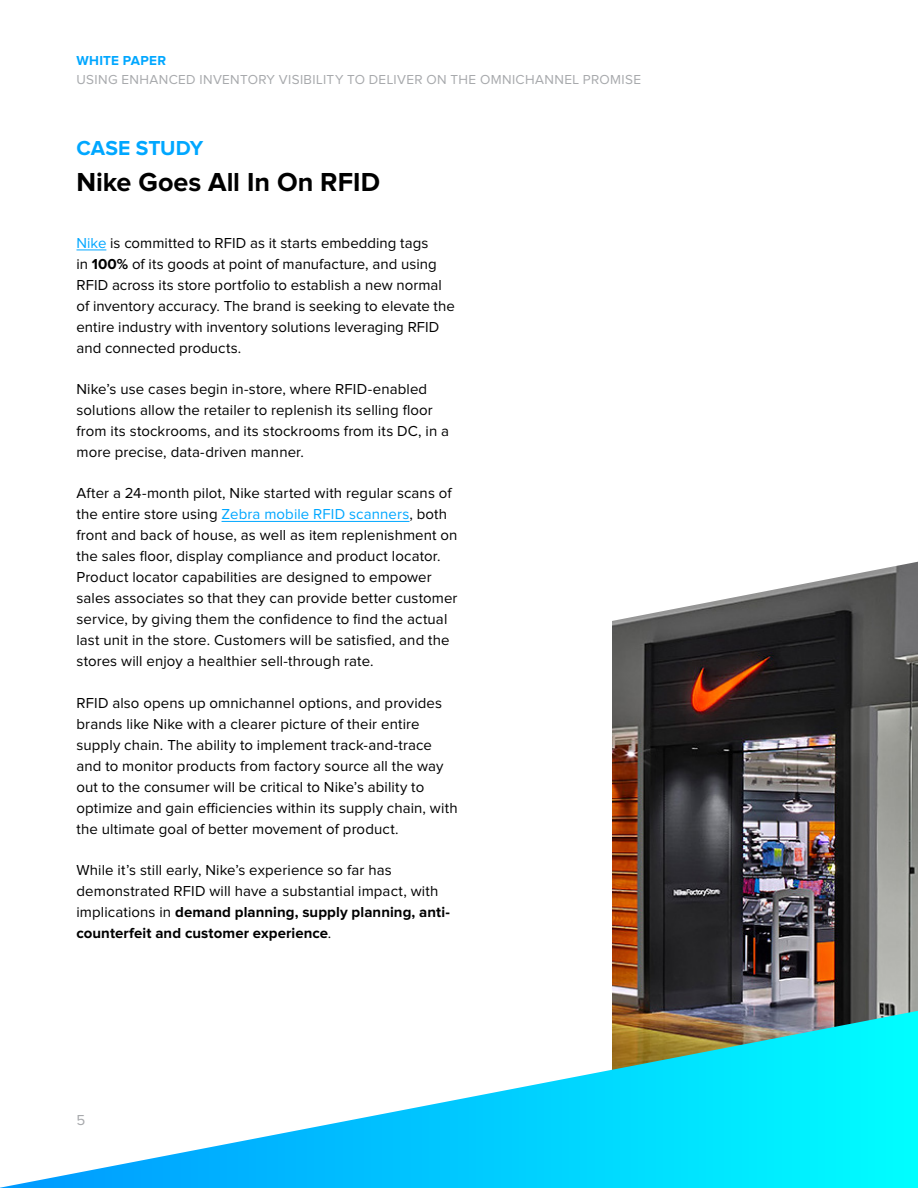
<style>
.page{position:relative;width:918px;height:1188px;background:#fff}
.page>*{position:absolute;margin:0;border:0;box-sizing:border-box;transform-origin:0 0}
.t1{font:700 27px "Proxima Nova";color:#000}
.t2{font:700 21px "Proxima Nova";color:#00a7ff}
.t3{font:15px/21px "Proxima Nova";letter-spacing:.005em;color:#000}
.t4{font:15px "Proxima Nova";color:#a7a9ac}
.t5{font:13.5px "Proxima Nova";letter-spacing:.03em;color:#a7a9ac}
.t6{font:700 13.5px "Proxima Nova";letter-spacing:.02em;color:#00a7ff}
.s1{color:#00a7ff}
.s2{font-weight:700}
</style>
<div class="page">
<img style="left:612px;top:562px;width:306px;height:449px">
<hr style="left:76px;top:250px;width:30px;height:1px;background:#00a7ff">
<hr style="left:222px;top:521px;width:187px;height:1px;background:#00a7ff">
<svg style="left:0;top:1011px;width:918px;height:177px"></svg>
<p class="t6" style="left:76px;top:54px;width:91px">WHITE PAPER</p>
<p class="t5" style="left:76px;top:73px;width:566px">USING ENHANCED INVENTORY VISIBILITY TO DELIVER ON THE OMNICHANNEL PROMISE</p>
<h2 class="t2" style="left:76px;top:138px;width:128px">CASE STUDY</h2>
<h1 class="t1" style="left:76px;top:170px;width:305px">Nike Goes All In On RFID</h1>
<p class="t3" style="left:76px;top:233px;width:380px"><span class="s1">Nike</span> is committed to RFID as it starts embedding tags<br>in <span class="s2">100%</span> of its goods at point of manufacture, and using RFID across its store portfolio to establish a new normal of inventory accuracy. The brand is seeking to elevate the entire industry with inventory solutions leveraging RFID and connected products.</p>
<p class="t3" style="left:76px;top:379px;width:374px">Nike’s use cases begin in-store, where RFID-enabled solutions allow the retailer to replenish its selling floor from its stockrooms, and its stockrooms from its DC, in a more precise, data-driven manner.</p>
<p class="t3" style="left:76px;top:484px;width:383px">After a 24-month pilot, Nike started with regular scans of the entire store using <span class="s1">Zebra mobile RFID scanners</span>, both front and back of house, as well as item replenishment on the sales floor, display compliance and product locator.<br>Product locator capabilities are designed to empower sales associates so that they can provide better customer service, by giving them the confidence to find the actual last unit in the store. Customers will be satisfied, and the stores will enjoy a healthier sell-through rate.</p>
<p class="t3" style="left:76px;top:693px;width:383px">RFID also opens up omnichannel options, and provides brands like Nike with a clearer picture of their entire supply chain. The ability to implement track-and-trace and to monitor products from factory source all the way out to the consumer will be critical to Nike’s ability to optimize and gain efficiencies within its supply chain, with the ultimate goal of better movement of product.</p>
<p class="t3" style="left:76px;top:860px;width:375px">While it’s still early, Nike’s experience so far has demonstrated RFID will have a substantial impact, with implications in <span class="s2">demand planning, supply planning, anti&shy;counterfeit and customer experience</span>.</p>
<p class="t4" style="left:76px;top:1113px;width:10px">5</p>
</div>
